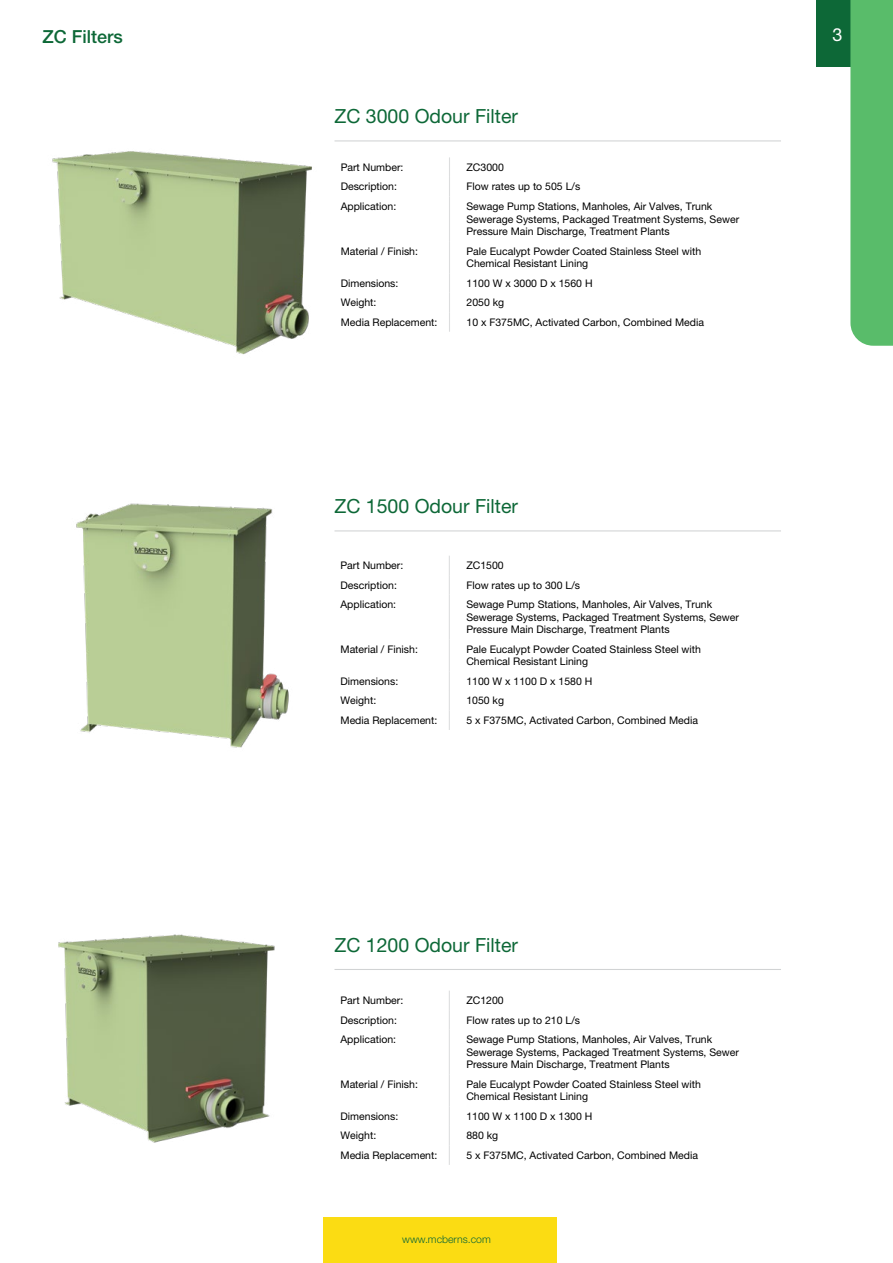
<style>
.page{position:relative;width:893px;height:1263px;background:#fff}
.page>*{position:absolute;margin:0;border:0;box-sizing:border-box;transform-origin:0 0}
.t1{font:19.5px "Helvetica Neue LT Pro";color:#0d6837}
.t2{font:500 18px "Helvetica Neue LT Pro";color:#0d6837}
.t3{font:18px "Helvetica Neue LT Pro";color:#fff}
.t4{font:10.5px/12.6px "Helvetica Neue LT Pro";color:#000}
.t5{font:300 10.5px "Helvetica Neue LT Pro";color:#0d6837}
</style>
<div class="page">
<img style="left:58px;top:934px;width:217px;height:209px">
<img style="left:52px;top:151px;width:260px;height:204px">
<img style="left:76px;top:503px;width:213px;height:245px">
<hr style="left:334px;top:140px;width:447px;height:1px;background:#d1d3d4">
<svg style="left:449px;top:157px;width:1px;height:39px"></svg>
<hr style="left:449px;top:196px;width:1px;height:45px;background:#dcddde">
<hr style="left:449px;top:241px;width:1px;height:32px;background:#dcddde">
<svg style="left:449px;top:273px;width:1px;height:59px"></svg>
<hr style="left:334px;top:530px;width:447px;height:1px;background:#d1d3d4">
<svg style="left:449px;top:556px;width:1px;height:39px"></svg>
<hr style="left:449px;top:595px;width:1px;height:44px;background:#dcddde">
<hr style="left:449px;top:639px;width:1px;height:32px;background:#dcddde">
<svg style="left:449px;top:671px;width:1px;height:59px"></svg>
<hr style="left:334px;top:969px;width:447px;height:1px;background:#d1d3d4">
<svg style="left:449px;top:990px;width:1px;height:39px"></svg>
<hr style="left:449px;top:1029px;width:1px;height:45px;background:#dcddde">
<hr style="left:449px;top:1074px;width:1px;height:32px;background:#dcddde">
<svg style="left:449px;top:1106px;width:1px;height:59px"></svg>
<div style="left:323px;top:1218px;width:233px;height:45px;background:#fbdc13"></div>
<div style="left:816px;top:0;width:34px;height:67px;background:#0d6837"></div>
<div style="left:850px;top:0;width:43px;height:346px;background:#59bc6a"></div>
<h2 class="t2" style="left:43px;top:25px;width:82px">ZC Filters</h2>
<h1 class="t1" style="left:334px;top:105px;width:185px">ZC 3000 Odour Filter</h1>
<p class="t4" style="left:341px;top:161px;width:64px">Part Number:</p>
<p class="t4" style="left:466px;top:161px;width:39px">ZC3000</p>
<p class="t4" style="left:341px;top:180px;width:58px">Description:</p>
<p class="t4" style="left:466px;top:180px;width:115px">Flow rates up to 505 L/s</p>
<p class="t4" style="left:341px;top:200px;width:57px">Application:</p>
<p class="t4" style="left:466px;top:200px;width:274px">Sewage Pump Stations, Manholes, Air Valves, Trunk<br>Sewerage Systems, Packaged Treatment Systems, Sewer<br>Pressure Main Discharge, Treatment Plants</p>
<p class="t4" style="left:341px;top:244px;width:79px">Material / Finish:</p>
<p class="t4" style="left:466px;top:244px;width:236px">Pale Eucalypt Powder Coated Stainless Steel with<br>Chemical Resistant Lining</p>
<p class="t4" style="left:341px;top:277px;width:59px">Dimensions:</p>
<p class="t4" style="left:466px;top:277px;width:128px">1100 W x 3000 D x 1560 H</p>
<p class="t4" style="left:341px;top:296px;width:37px">Weight:</p>
<p class="t4" style="left:466px;top:296px;width:39px">2050 kg</p>
<p class="t4" style="left:341px;top:316px;width:98px">Media Replacement:</p>
<p class="t4" style="left:466px;top:316px;width:239px">10 x F375MC, Activated Carbon, Combined Media</p>
<h1 class="t1" style="left:334px;top:495px;width:185px">ZC 1500 Odour Filter</h1>
<p class="t4" style="left:340px;top:559px;width:64px">Part Number:</p>
<p class="t4" style="left:466px;top:559px;width:39px">ZC1500</p>
<p class="t4" style="left:340px;top:578px;width:58px">Description:</p>
<p class="t4" style="left:466px;top:578px;width:115px">Flow rates up to 300 L/s</p>
<p class="t4" style="left:340px;top:598px;width:57px">Application:</p>
<p class="t4" style="left:466px;top:598px;width:274px">Sewage Pump Stations, Manholes, Air Valves, Trunk<br>Sewerage Systems, Packaged Treatment Systems, Sewer<br>Pressure Main Discharge, Treatment Plants</p>
<p class="t4" style="left:340px;top:643px;width:79px">Material / Finish:</p>
<p class="t4" style="left:466px;top:643px;width:236px">Pale Eucalypt Powder Coated Stainless Steel with<br>Chemical Resistant Lining</p>
<p class="t4" style="left:340px;top:675px;width:59px">Dimensions:</p>
<p class="t4" style="left:466px;top:675px;width:128px">1100 W x 1100 D x 1580 H</p>
<p class="t4" style="left:340px;top:694px;width:37px">Weight:</p>
<p class="t4" style="left:466px;top:694px;width:39px">1050 kg</p>
<p class="t4" style="left:340px;top:714px;width:98px">Media Replacement:</p>
<p class="t4" style="left:466px;top:714px;width:233px">5 x F375MC, Activated Carbon, Combined Media</p>
<h1 class="t1" style="left:334px;top:933px;width:185px">ZC 1200 Odour Filter</h1>
<p class="t4" style="left:340px;top:994px;width:64px">Part Number:</p>
<p class="t4" style="left:466px;top:994px;width:39px">ZC1200</p>
<p class="t4" style="left:340px;top:1013px;width:58px">Description:</p>
<p class="t4" style="left:466px;top:1013px;width:115px">Flow rates up to 210 L/s</p>
<p class="t4" style="left:340px;top:1033px;width:57px">Application:</p>
<p class="t4" style="left:466px;top:1033px;width:274px">Sewage Pump Stations, Manholes, Air Valves, Trunk<br>Sewerage Systems, Packaged Treatment Systems, Sewer<br>Pressure Main Discharge, Treatment Plants</p>
<p class="t4" style="left:340px;top:1078px;width:79px">Material / Finish:</p>
<p class="t4" style="left:466px;top:1078px;width:236px">Pale Eucalypt Powder Coated Stainless Steel with<br>Chemical Resistant Lining</p>
<p class="t4" style="left:340px;top:1110px;width:59px">Dimensions:</p>
<p class="t4" style="left:466px;top:1110px;width:128px">1100 W x 1100 D x 1300 H</p>
<p class="t4" style="left:340px;top:1129px;width:37px">Weight:</p>
<p class="t4" style="left:466px;top:1129px;width:33px">880 kg</p>
<p class="t4" style="left:340px;top:1149px;width:98px">Media Replacement:</p>
<p class="t4" style="left:466px;top:1149px;width:233px">5 x F375MC, Activated Carbon, Combined Media</p>
<p class="t5" style="left:402px;top:1232px;width:90px">www.mcberns.com</p>
<h2 class="t3" style="left:833px;top:24px;width:12px">3</h2>
</div>
